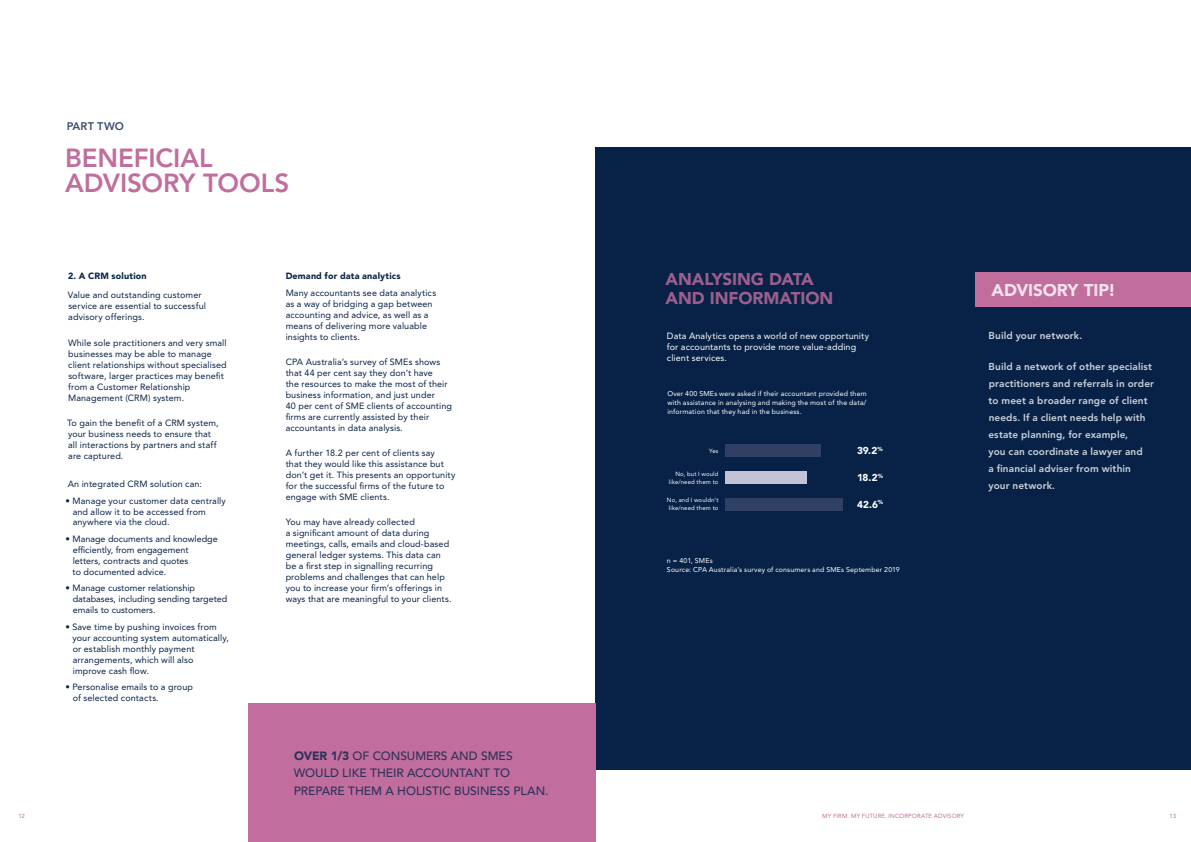
<style>
.page{position:relative;width:1191px;height:842px;background:#fff}
.page>*{position:absolute;margin:0;border:0;box-sizing:border-box;transform-origin:0 0}
.t1{font:800 26px/24.5px "Avenir LT Std";letter-spacing:-.005em;color:#c16e9e}
.t2{font:900 17px/19px "Avenir LT Std";letter-spacing:-.005em;color:#c16e9e}
.t3{font:900 17px "Avenir LT Std";letter-spacing:-.005em;color:#fff}
.t4{font:500 12px/17.5px "Avenir LT Std";letter-spacing:-.005em;color:#082247}
.t5{font:800 11px "Avenir LT Std";letter-spacing:.005em;color:#082247}
.t6{font:800 10px/17px "Avenir LT Std";letter-spacing:.01em;color:#fff}
.t7{font:900 10px "Avenir LT Std";color:#fff}
.t8{font:9px/11px "Avenir LT Std";letter-spacing:.01em;color:#082247}
.t9{font:9px/11px "Avenir LT Std";letter-spacing:.01em;color:#fff}
.t10{font:900 9px "Avenir LT Std";letter-spacing:.015em;color:#082247}
.t11{font:7px/9px "Avenir LT Std";letter-spacing:.02em;color:#fff}
.t12{font:6px "Avenir LT Std";letter-spacing:.025em;color:#fff}
.t13{font:6px "Avenir LT Std";letter-spacing:.025em;color:#c16e9e}
.t14{font:900 5.8px "Avenir LT Std";color:#fff}
.s1{font-weight:900}
</style>
<div class="page">
<div style="left:595px;top:147px;width:596px;height:623px;background:#082247"></div>
<div style="left:975px;top:272px;width:216px;height:34px;background:#c16e9e"></div>
<div style="left:248px;top:704px;width:347px;height:138px;background:#c16e9e"></div>
<div style="left:725px;top:498px;width:117px;height:12px;background:#303f64"></div>
<div style="left:725px;top:471px;width:81px;height:13px;background:#c2c4d5"></div>
<div style="left:725px;top:444px;width:95px;height:13px;background:#303f64"></div>
<p class="t5" style="left:67px;top:120px;width:59px">PART TWO</p>
<h1 class="t1" style="left:65px;top:146px;width:226px">BENEFICIAL<br>ADVISORY TOOLS</h1>
<p class="t10" style="left:68px;top:270px;width:80px">2. A CRM solution</p>
<p class="t8" style="left:68px;top:290px;width:140px">Value and outstanding customer service are essential to successful advisory offerings.</p>
<p class="t8" style="left:68px;top:337px;width:160px">While sole practitioners and very small businesses may be able to manage client relationships without specialised software, larger practices may benefit from a Customer Relationship Management (CRM) system.</p>
<p class="t8" style="left:67px;top:417px;width:153px">To gain the benefit of a CRM system, your business needs to ensure that all interactions by partners and staff are captured.</p>
<p class="t8" style="left:68px;top:478px;width:136px">An integrated CRM solution can:</p>
<p class="t8" style="left:73px;top:495px;width:155px;text-indent:-7px">• Manage your customer data centrally and allow it to be accessed from anywhere via the cloud.</p>
<p class="t8" style="left:73px;top:534px;width:147px;text-indent:-7px">• Manage documents and knowledge efficiently, from engagement letters, contracts and quotes<br>to documented advice.</p>
<p class="t8" style="left:73px;top:583px;width:156px;text-indent:-7px">• Manage customer relationship databases, including sending targeted emails to customers.</p>
<p class="t8" style="left:72px;top:621px;width:158px;text-indent:-7px">• Save time by pushing invoices from your accounting system automatically, or establish monthly payment arrangements, which will also improve cash flow.</p>
<p class="t8" style="left:73px;top:682px;width:122px;text-indent:-7px">• Personalise emails to a group of selected contacts.</p>
<p class="t10" style="left:286px;top:270px;width:116px">Demand for data analytics</p>
<p class="t8" style="left:286px;top:287px;width:152px">Many accountants see data analytics as a way of bridging a gap between accounting and advice, as well as a means of delivering more valuable insights to clients.</p>
<p class="t8" style="left:286px;top:356px;width:168px">CPA Australia’s survey of SMEs shows that 44 per cent say they don’t have<br>the resources to make the most of their business information, and just under<br>40 per cent of SME clients of accounting firms are currently assisted by their accountants in data analysis.</p>
<p class="t8" style="left:286px;top:447px;width:171px">A further 18.2 per cent of clients say<br>that they would like this assistance but don’t get it. This presents an opportunity for the successful firms of the future to engage with SME clients.</p>
<p class="t8" style="left:286px;top:517px;width:167px">You may have already collected<br>a significant amount of data during meetings, calls, emails and cloud-based general ledger systems. This data can be a first step in signalling recurring problems and challenges that can help you to increase your firm’s offerings in ways that are meaningful to your clients.</p>
<h3 class="t4" style="left:294px;top:747px;width:256px"><span class="s1">OVER 1/3</span> OF CONSUMERS AND SMES<br>WOULD LIKE THEIR ACCOUNTANT TO<br>PREPARE THEM A HOLISTIC BUSINESS PLAN.</h3>
<h2 class="t2" style="left:665px;top:270px;width:169px">ANALYSING DATA<br>AND INFORMATION</h2>
<p class="t9" style="left:667px;top:330px;width:204px">Data Analytics opens a world of new opportunity for accountants to provide more value-adding client services.</p>
<p class="t11" style="left:667px;top:389px;width:201px;text-align:justify">Over 400 SMEs were asked if their accountant provided them with assistance in analysing and making the most of the data/ information that they had in the business.</p>
<p class="t12" style="left:709px;top:447px;width:11px">Yes</p>
<p class="t14" style="left:877px;top:445px;width:7px">%</p>
<p class="t7" style="left:857px;top:444px;width:22px">39.2</p>
<p class="t12" style="left:675px;top:470px;width:45px">No, but I would</p>
<p class="t14" style="left:877px;top:472px;width:7px">%</p>
<p class="t12" style="left:669px;top:478px;width:51px">like/need them to</p>
<p class="t7" style="left:857px;top:471px;width:22px">18.2</p>
<p class="t12" style="left:667px;top:497px;width:53px">No, and I wouldn’t</p>
<p class="t14" style="left:878px;top:499px;width:7px">%</p>
<p class="t12" style="left:669px;top:505px;width:51px">like/need them to</p>
<p class="t7" style="left:857px;top:498px;width:22px">42.6</p>
<p class="t11" style="left:667px;top:556px;width:234px">n = 401, SMEs<br>Source: CPA Australia’s survey of consumers and SMEs September 2019</p>
<h2 class="t3" style="left:991px;top:280px;width:126px">ADVISORY TIP!</h2>
<p class="t6" style="left:988px;top:327px;width:95px">Build your network.</p>
<p class="t6" style="left:988px;top:358px;width:167px">Build a network of other specialist practitioners and referrals in order to meet a broader range of client needs. If a client needs help with estate planning, for example,<br>you can coordinate a lawyer and<br>a financial adviser from within your network.</p>
<p class="t13" style="left:18px;top:813px;width:8px">12</p>
<p class="t13" style="left:822px;top:813px;width:143px">MY FIRM. MY FUTURE. INCORPORATE ADVISORY</p>
<p class="t13" style="left:1169px;top:813px;width:8px">13</p>
</div>
